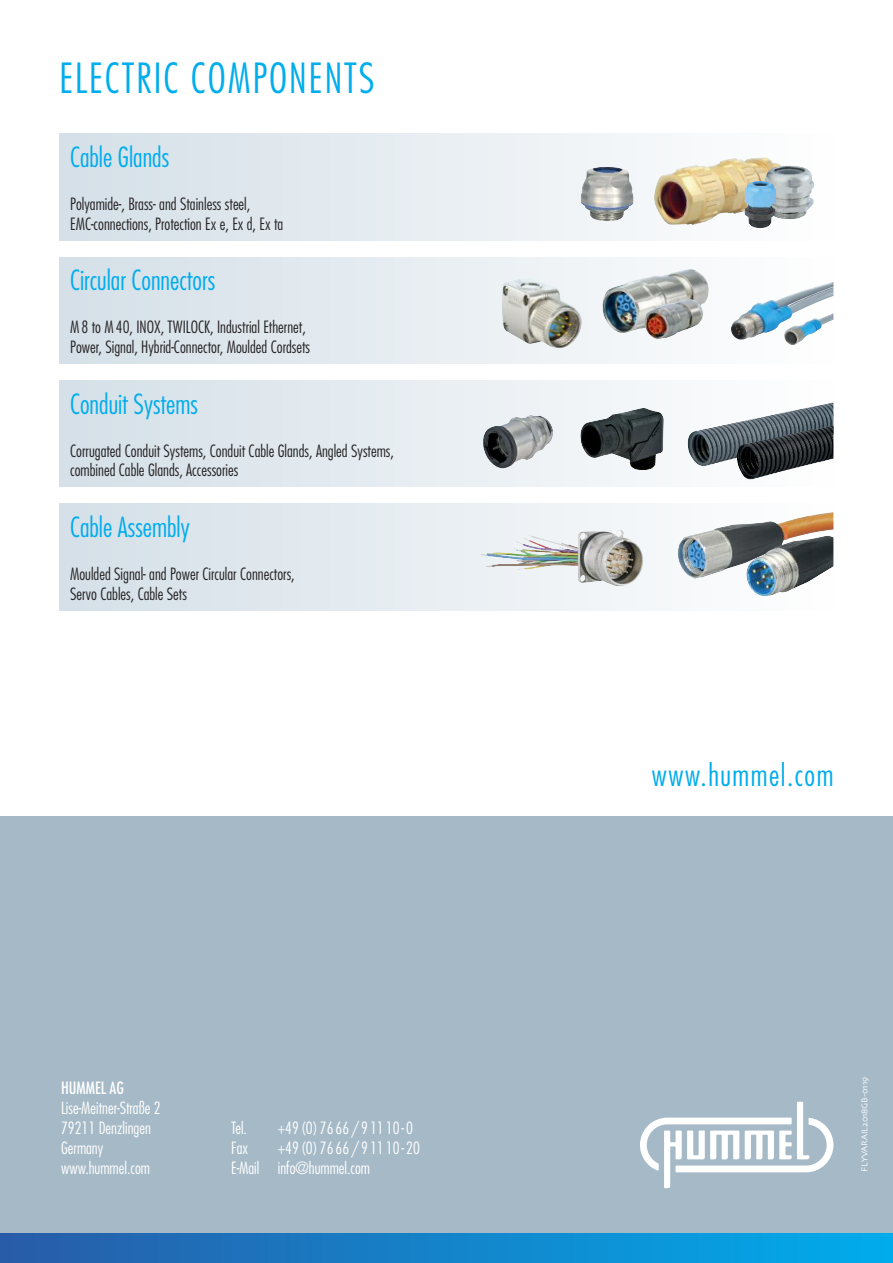
<style>
.page{position:relative;width:893px;height:1263px;background:#fff}
.page>*{position:absolute;margin:0;border:0;box-sizing:border-box;transform-origin:0 0}
.t1{font:300 condensed 40.5px "Futura Std";letter-spacing:.05em;color:#00aded}
.t2{font:300 condensed 30px "Futura Std";letter-spacing:.05em;color:#00aded}
.t3{font:300 condensed 27px "Futura Std";color:#00aded}
.t4{font:300 condensed 16.5px/19.8px "Futura Std";color:#272526}
.t5{font:300 condensed 16.5px/19.8px "Futura Std";color:#fff}
.t6{font:condensed 16.5px "Futura Std";color:#fff}
.t7{font:9px "Skia";letter-spacing:-.015em;color:#fff}
</style>
<div class="page">
<div style="left:0;top:816px;width:893px;height:447px;background:#a5b9c7"></div>
<div style="left:0;top:1233px;width:893px;height:30px;background:linear-gradient(to right,#285ba8,#00acec)"></div>
<div style="left:60px;top:257px;width:773px;height:107px;background:linear-gradient(to right,#d9e4eb,#f3f5f6)"></div>
<div style="left:60px;top:381px;width:773px;height:106px;background:linear-gradient(to right,#d5e0e8,#fefefe)"></div>
<svg style="left:60px;top:504px;width:706px;height:106px"></svg>
<div style="left:60px;top:134px;width:773px;height:106px;background:linear-gradient(to right,#d4e0e7,#fefefe)"></div>
<img style="left:654px;top:157px;width:133px;height:68px">
<img style="left:581px;top:167px;width:53px;height:54px">
<img style="left:764px;top:166px;width:50px;height:53px">
<img style="left:744px;top:181px;width:32px;height:47px">
<img style="left:809px;top:313px;width:10px;height:3px">
<img style="left:502px;top:278px;width:80px;height:71px">
<img style="left:731px;top:282px;width:78px;height:47px">
<img style="left:602px;top:269px;width:107px;height:64px">
<img style="left:644px;top:299px;width:59px;height:40px">
<img style="left:688px;top:404px;width:144px;height:62px">
<img style="left:737px;top:425px;width:96px;height:54px">
<img style="left:580px;top:408px;width:84px;height:62px">
<img style="left:483px;top:415px;width:70px;height:53px">
<img style="left:718px;top:512px;width:115px;height:24px">
<img style="left:678px;top:521px;width:110px;height:58px">
<img style="left:746px;top:536px;width:87px;height:60px">
<img style="left:486px;top:562px;width:157px;height:24px">
<svg style="left:640px;top:1102px;width:193px;height:86px"></svg>
<h1 class="t1" style="left:60px;top:61px;width:317px">ELECTRIC COMPONENTS</h1>
<h3 class="t3" style="left:70px;top:145px;width:101px">Cable Glands</h3>
<p class="t4" style="left:70px;top:195px;width:215px">Polyamide-, Brass- and Stainless steel,<br>EMC-connections, Protection Ex e, Ex d, Ex ta</p>
<h3 class="t3" style="left:70px;top:269px;width:147px">Circular Connectors</h3>
<p class="t4" style="left:70px;top:318px;width:241px">M8 to M40, INOX, TWILOCK, Industrial Ethernet,<br>Power, Signal, Hybrid-Connector, Moulded Cordsets</p>
<h3 class="t3" style="left:70px;top:392px;width:129px">Conduit Systems</h3>
<p class="t4" style="left:70px;top:442px;width:325px">Corrugated Conduit Systems, Conduit Cable Glands, Angled Systems, combined Cable Glands, Accessories</p>
<h3 class="t3" style="left:70px;top:515px;width:121px">Cable Assembly</h3>
<p class="t4" style="left:70px;top:565px;width:226px">Moulded Signal- and Power Circular Connectors,<br>Servo Cables, Cable Sets</p>
<p class="t6" style="left:61px;top:1081px;width:65px">HUMMEL AG</p>
<p class="t5" style="left:61px;top:1099px;width:101px">Lise-Meitner-Straße 2<br>79211 Denzlingen<br>Germany www.hummel.com</p>
<p class="t5" style="left:231px;top:1119px;width:17px">Tel.</p>
<p class="t5" style="left:278px;top:1119px;width:137px">+49(0)7666/91110-0</p>
<p class="t5" style="left:231px;top:1139px;width:18px">Fax</p>
<p class="t5" style="left:231px;top:1139px;width:190px;text-indent:47px">+49(0)7666/91110-20<br>E-Mail info@hummel.com</p>
<h2 class="t2" style="left:652px;top:762px;width:183px">www.hummel.com</h2>
<p class="t7" style="left:859px;top:1172px;width:97px;rotate:-90deg">FLYVARAIL2018GB-0119</p>
</div>
